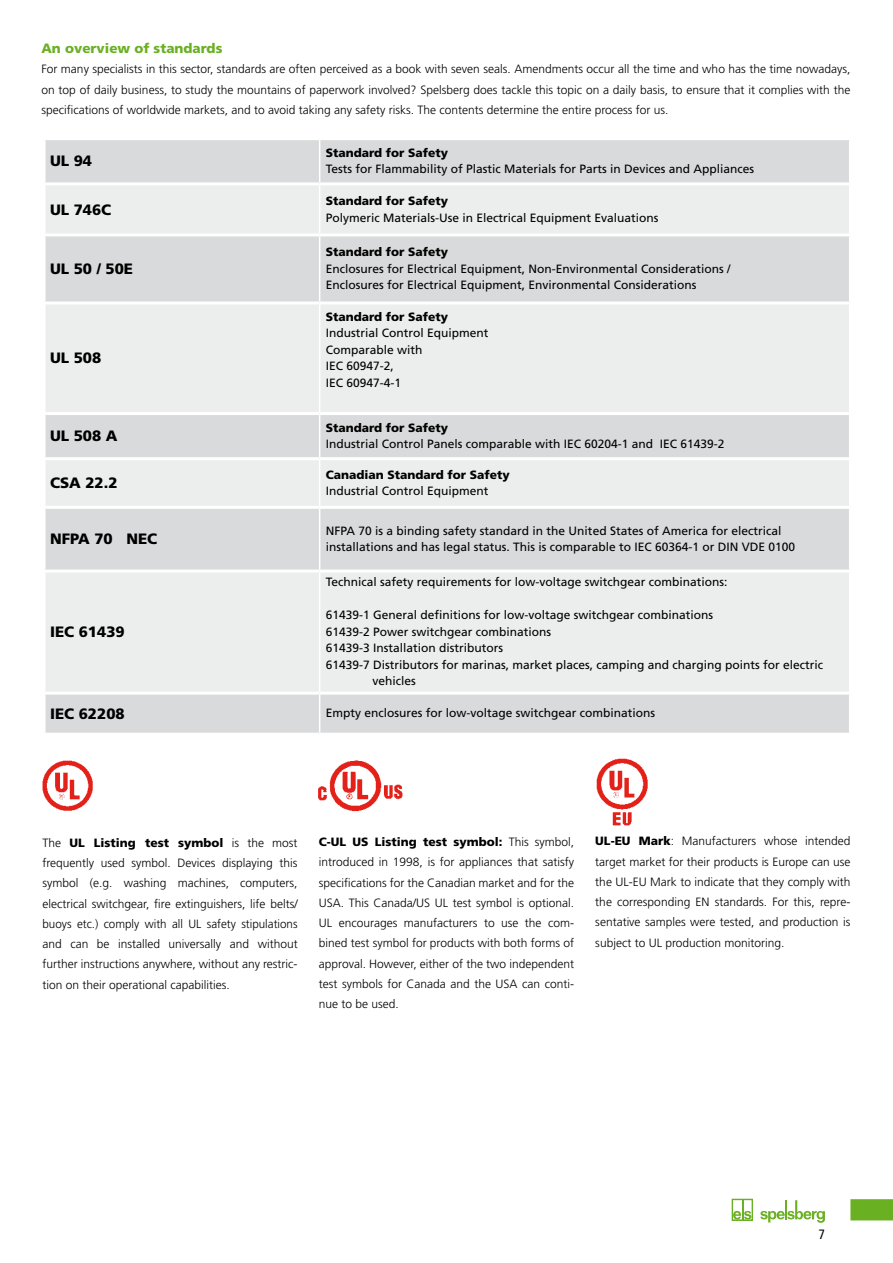
<style>
.page{position:relative;width:893px;height:1263px;background:#fff}
.page>*{position:absolute;margin:0;border:0;box-sizing:border-box;transform-origin:0 0}
.t1{font:900 15px "Frutiger";color:#000}
.t2{font:900 13.5px "Frutiger";color:#6ab023}
.t3{font:condensed 13.5px "Frutiger";color:#000}
.t4{font:300 12px/20.2px "Frutiger";color:#000;text-align:justify}
.t5{font:12px/16.5px "Frutiger";color:#000}
.t6{font:900 12px "Frutiger";color:#000}
.s1{font-weight:900}
</style>
<div class="page">
<svg style="left:760px;top:1200px;width:65px;height:23px"></svg>
<svg style="left:732px;top:1199px;width:20px;height:21px"></svg>
<svg style="left:850px;top:1199px;width:43px;height:21px"></svg>
<div style="left:46px;top:140px;width:803px;height:593px;background:#d9dadb"></div>
<svg style="left:46px;top:185px;width:803px;height:507px;background:#e5e6e6"></svg>
<hr style="left:319px;top:140px;width:1px;height:42px;background:#fff">
<hr style="left:319px;top:185px;width:1px;height:48px;background:#fff">
<hr style="left:319px;top:236px;width:1px;height:65px;background:#fff">
<hr style="left:319px;top:304px;width:1px;height:108px;background:#fff">
<hr style="left:319px;top:415px;width:1px;height:42px;background:#fff">
<hr style="left:319px;top:460px;width:1px;height:46px;background:#fff">
<hr style="left:319px;top:509px;width:1px;height:61px;background:#fff">
<hr style="left:319px;top:573px;width:1px;height:119px;background:#fff">
<hr style="left:319px;top:695px;width:1px;height:38px;background:#fff">
<hr style="left:43px;top:182px;width:277px;height:3px;background:#fff">
<hr style="left:320px;top:182px;width:532px;height:3px;background:#fff">
<hr style="left:43px;top:233px;width:277px;height:3px;background:#fff">
<hr style="left:320px;top:233px;width:532px;height:3px;background:#fff">
<hr style="left:43px;top:301px;width:277px;height:3px;background:#fff">
<hr style="left:320px;top:301px;width:532px;height:3px;background:#fff">
<hr style="left:43px;top:412px;width:277px;height:3px;background:#fff">
<hr style="left:320px;top:412px;width:532px;height:3px;background:#fff">
<hr style="left:43px;top:457px;width:277px;height:3px;background:#fff">
<hr style="left:320px;top:457px;width:532px;height:3px;background:#fff">
<hr style="left:43px;top:506px;width:277px;height:3px;background:#fff">
<hr style="left:320px;top:506px;width:532px;height:3px;background:#fff">
<hr style="left:43px;top:570px;width:277px;height:3px;background:#fff">
<hr style="left:320px;top:570px;width:532px;height:3px;background:#fff">
<hr style="left:43px;top:692px;width:277px;height:3px;background:#fff">
<hr style="left:320px;top:692px;width:532px;height:3px;background:#fff">
<img style="left:42px;top:760px;width:51px;height:51px">
<img style="left:596px;top:758px;width:52px;height:68px">
<img style="left:318px;top:760px;width:85px;height:52px">
<p class="t2" style="left:41px;top:40px;width:182px">An overview of standards</p>
<p class="t4" style="left:41px;top:59px;width:810px">For many specialists in this sector, standards are often perceived as a book with seven seals. Amendments occur all the time and who has the time nowadays, on top of daily business, to study the mountains of paperwork involved? Spelsberg does tackle this topic on a daily basis, to ensure that it complies with the specifications of worldwide markets, and to avoid taking any safety risks. The contents determine the entire process for us.</p>
<p class="t1" style="left:50px;top:152px;width:44px">UL 94</p>
<p class="t1" style="left:50px;top:200px;width:63px">UL 746C</p>
<p class="t1" style="left:50px;top:260px;width:84px">UL 50 / 50E</p>
<p class="t1" style="left:50px;top:349px;width:53px">UL 508</p>
<p class="t1" style="left:50px;top:427px;width:69px">UL 508 A</p>
<p class="t1" style="left:50px;top:474px;width:69px">CSA 22.2</p>
<p class="t6" style="left:326px;top:145px;width:124px">Standard for Safety</p>
<p class="t5" style="left:326px;top:161px;width:430px">Tests for Flammability of Plastic Materials for Parts in Devices and Appliances</p>
<p class="t6" style="left:326px;top:194px;width:124px">Standard for Safety</p>
<p class="t5" style="left:326px;top:209px;width:334px">Polymeric Materials-Use in Electrical Equipment Evaluations</p>
<p class="t6" style="left:326px;top:245px;width:124px">Standard for Safety</p>
<p class="t5" style="left:326px;top:260px;width:406px">Enclosures for Electrical Equipment, Non-Environmental Considerations /<br>Enclosures for Electrical Equipment, Environmental Considerations</p>
<p class="t6" style="left:326px;top:309px;width:124px">Standard for Safety</p>
<p class="t5" style="left:326px;top:325px;width:164px">Industrial Control Equipment<br>Comparable with<br>IEC 60947-2,<br>IEC 60947-4-1</p>
<p class="t6" style="left:326px;top:420px;width:124px">Standard for Safety</p>
<p class="t5" style="left:326px;top:436px;width:400px">Industrial Control Panels comparable with IEC 60204-1 and IEC 61439-2</p>
<p class="t6" style="left:326px;top:467px;width:186px">Canadian Standard for Safety</p>
<p class="t5" style="left:326px;top:483px;width:164px">Industrial Control Equipment</p>
<p class="t1" style="left:50px;top:530px;width:109px">NFPA 70 NEC</p>
<p class="t5" style="left:326px;top:522px;width:471px">NFPA 70 is a binding safety standard in the United States of America for electrical installations and has legal status. This is comparable to IEC 60364-1 or DIN VDE 0100</p>
<p class="t1" style="left:50px;top:623px;width:76px">IEC 61439</p>
<p class="t5" style="left:326px;top:574px;width:403px">Technical safety requirements for low-voltage switchgear combinations:</p>
<p class="t5" style="left:326px;top:607px;width:389px">61439-1 General definitions for low-voltage switchgear combinations</p>
<p class="t5" style="left:326px;top:623px;width:227px">61439-2 Power switchgear combinations</p>
<p class="t5" style="left:326px;top:640px;width:179px">61439-3 Installation distributors</p>
<p class="t5" style="left:326px;top:656px;width:499px">61439-7 Distributors for marinas, market places, camping and charging points for electric</p>
<p class="t5" style="left:372px;top:673px;width:45px">vehicles</p>
<p class="t1" style="left:50px;top:704px;width:76px">IEC 62208</p>
<p class="t5" style="left:326px;top:705px;width:331px">Empty enclosures for low-voltage switchgear combinations</p>
<p class="t4" style="left:43px;top:833px;width:257px">The <span class="s1">UL Listing test symbol</span> is the most frequently used symbol. Devices displaying this symbol (e.g. washing machines, computers, electrical switchgear, fire extinguishers, life belts/ buoys etc.) comply with all UL safety stipulations and can be installed universally and without further instructions anywhere, without any restric&shy;tion on their operational capabilities.</p>
<p class="t4" style="left:319px;top:832px;width:257px"><span class="s1">C-UL US Listing test symbol:</span> This symbol, introduced in 1998, is for appliances that satisfy specifications for the Canadian market and for the USA. This Canada/US UL test symbol is optional.<br>UL encourages manufacturers to use the com&shy;bined test symbol for products with both forms of approval. However, either of the two independent test symbols for Canada and the USA can conti&shy;nue to be used.</p>
<p class="t4" style="left:595px;top:831px;width:257px"><span class="s1">UL-EU Mark</span>: Manufacturers whose intended target market for their products is Europe can use the UL-EU Mark to indicate that they comply with the corresponding EN standards. For this, repre&shy;sentative samples were tested, and production is subject to UL production monitoring.</p>
<p class="t3" style="left:818px;top:1226px;width:8px">7</p>
</div>
